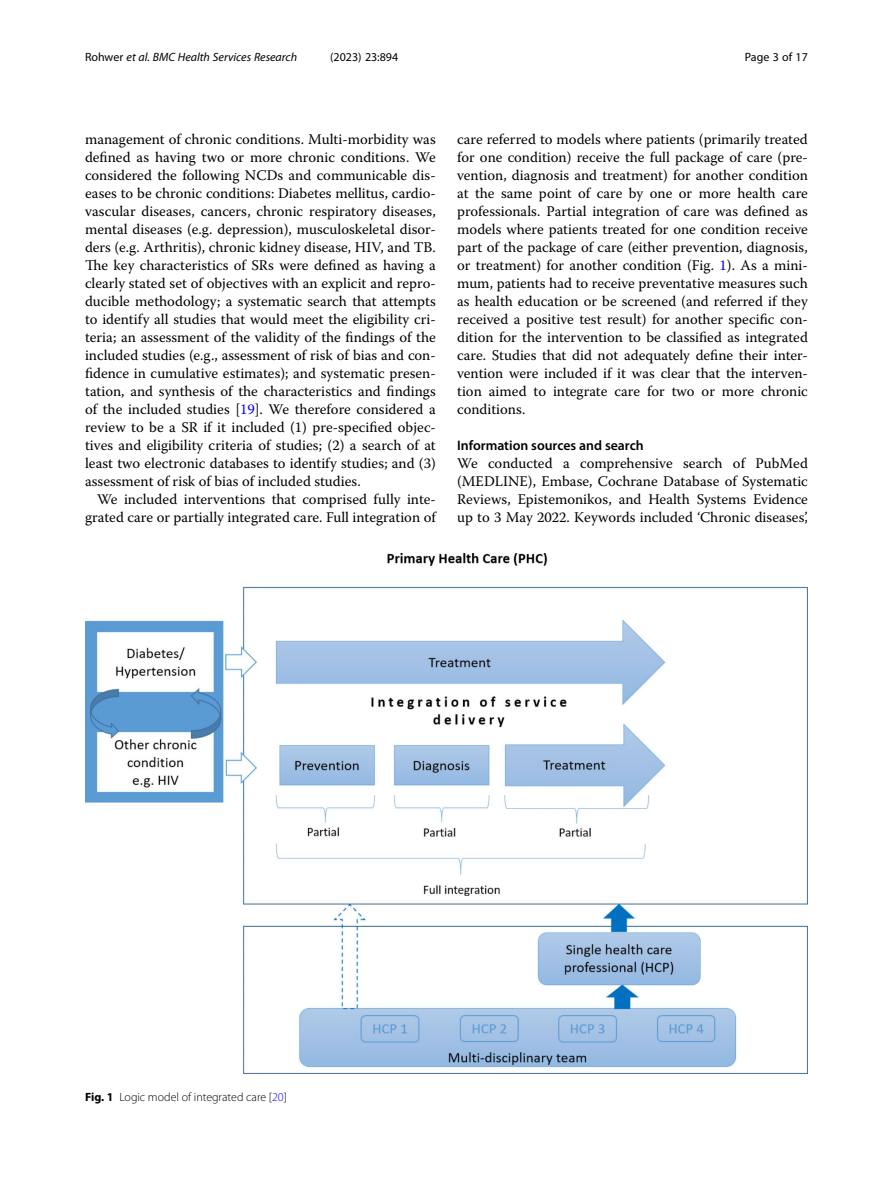
<style>
.page{position:relative;width:893px;height:1191px;background:#fff}
.page>*{position:absolute;margin:0;border:0;box-sizing:border-box;transform-origin:0 0}
.Body_Text{font:14.7px/18px "Warnock Pro";color:#000;text-align:justify}
.Body_Text_Indent{font:14.7px/18px "Warnock Pro";color:#000;text-align:right}
.Head_2{font:600 13.8px "Myriad Pro";color:#000}
.t1{font:italic 12px "Myriad Pro";color:#000}
.Figure_Caption{font:300 12px "Myriad Pro";color:#000}
.t2{font:12px "Myriad Pro";color:#000}
.s1{font-style:normal}
.s2{color:#00f}
.s3{font-weight:700}
</style>
<div class="page">
<img style="left:85px;top:553px;width:723px;height:521px">
<p class="t1" style="left:85px;top:50px;width:214px"><span class="s1">Rohwer</span> et al. BMC Health Services Research</p>
<p class="t2" style="left:330px;top:50px;width:70px">(2023) 23:894</p>
<p class="t2" style="left:745px;top:50px;width:65px">Page 3 of 17</p>
<p class="Body_Text" style="left:85px;top:130px;width:352px">management of chronic conditions. Multi-morbidity was defined as having two or more chronic conditions. We considered the following NCDs and communicable dis&shy;eases to be chronic conditions: Diabetes mellitus, cardio&shy;vascular diseases, cancers, chronic respiratory diseases, mental diseases (e.g. depression), musculoskeletal disor&shy;ders (e.g. Arthritis), chronic kidney disease, HIV, and TB.<br>The key characteristics of SRs were defined as having a clearly stated set of objectives with an explicit and repro&shy;ducible methodology; a systematic search that attempts to identify all studies that would meet the eligibility cri&shy;teria; an assessment of the validity of the findings of the included studies (e.g., assessment of risk of bias and con&shy;fidence in cumulative estimates); and systematic presen&shy;tation, and synthesis of the characteristics and findings of the included studies [<span class="s2">19</span>]. We therefore considered a review to be a SR if it included (1) pre-specified objec&shy;tives and eligibility criteria of studies; (2) a search of at least two electronic databases to identify studies; and (3) assessment of risk of bias of included studies.</p>
<p class="Body_Text_Indent" style="left:85px;top:490px;width:352px">We included interventions that comprised fully inte&shy;grated care or partially integrated care. Full integration of</p>
<p class="Body_Text_Indent" style="left:457px;top:130px;width:352px;text-align:justify">care referred to models where patients (primarily treated for one condition) receive the full package of care (pre&shy;vention, diagnosis and treatment) for another condition at the same point of care by one or more health care professionals. Partial integration of care was defined as models where patients treated for one condition receive part of the package of care (either prevention, diagnosis, or treatment) for another condition (Fig. <span class="s2">1</span>). As a mini&shy;mum, patients had to receive preventative measures such as health education or be screened (and referred if they received a positive test result) for another specific con&shy;dition for the intervention to be classified as integrated care. Studies that did not adequately define their inter&shy;vention were included if it was clear that the interven&shy;tion aimed to integrate care for two or more chronic conditions.</p>
<p class="Head_2" style="left:457px;top:437px;width:188px">Information sources and search</p>
<p class="Body_Text" style="left:457px;top:454px;width:352px">We conducted a comprehensive search of PubMed (MEDLINE), Embase, Cochrane Database of Systematic Reviews, Epistemonikos, and Health Systems Evidence up to 3 May 2022. Keywords included ‘Chronic diseases’,</p>
<p class="Figure_Caption" style="left:85px;top:1090px;width:203px"><span class="s3">Fig. 1</span> Logic model of integrated care [<span class="s2">20</span>]</p>
</div>
